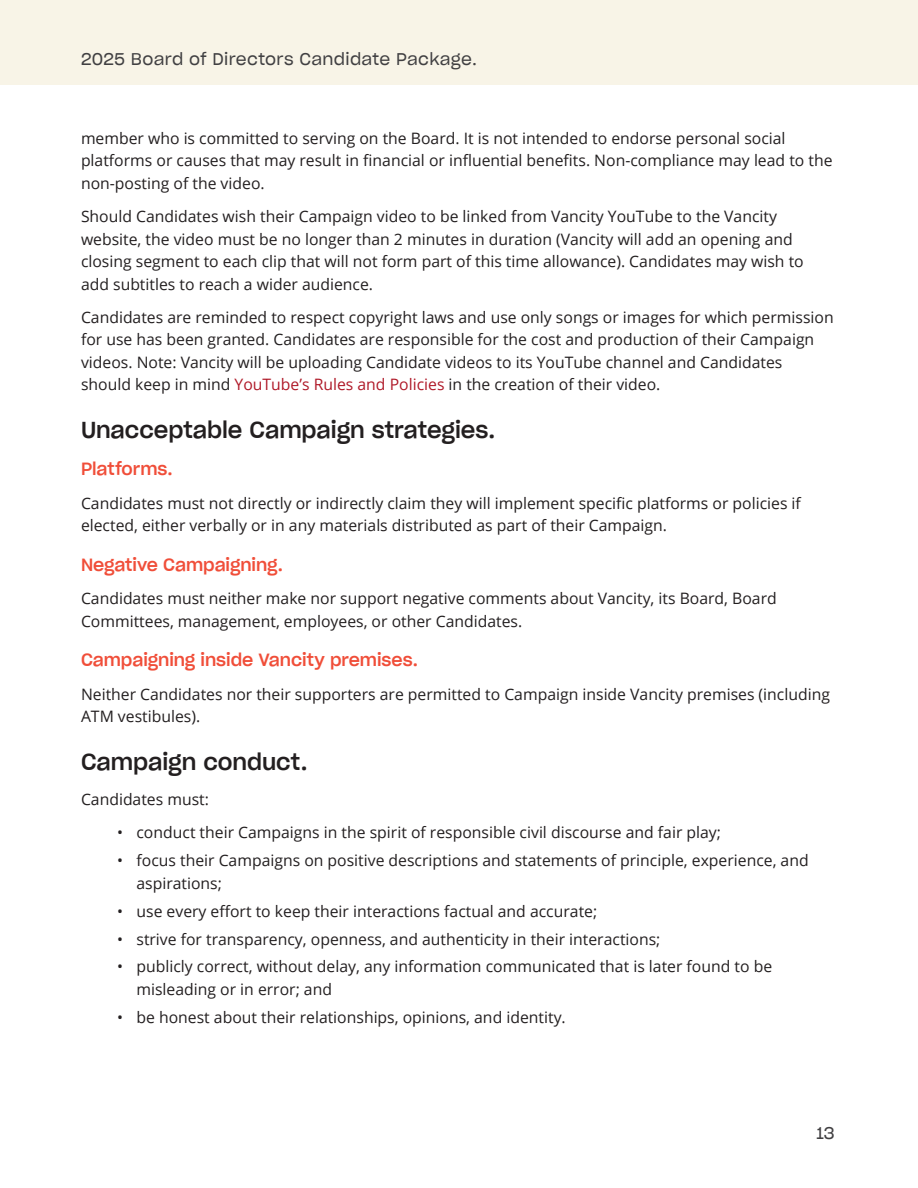
<style>
.page{position:relative;width:918px;height:1188px;background:#fff}
.page>*{position:absolute;margin:0;border:0;box-sizing:border-box;transform-origin:0 0}
.Sub-head{font:22.5px "Sharp Grotesk Medium 20";color:#231f20}
.Bold_Red_11_5pt{font:17.25px "Sharp Grotesk Medium 20";color:#f04e39}
.t1{font:16.5px "Sharp Grotesk Book 20";letter-spacing:.02em;color:#414042}
.Body{font:15.75px/22.5px "Open Sans";color:#231f20}
.Bullet_Points{font:15.75px/22.5px "Open Sans";color:#231f20}
.Bullet_Last{font:15.75px "Open Sans";color:#231f20}
.s1{color:#af1928}
</style>
<div class="page">
<div style="left:0;top:0;width:918px;height:85px;background:#f8f4e7"></div>
<p class="t1" style="left:81px;top:46px;width:398px">2025 Board of Directors Candidate Package.</p>
<p class="Body" style="left:81px;top:126px;width:753px">member who is committed to serving on the Board. It is not intended to endorse personal social platforms or causes that may result in financial or influential benefits. Non-compliance may lead to the non-posting of the video.</p>
<p class="Body" style="left:81px;top:205px;width:724px">Should Candidates wish their Campaign video to be linked from Vancity YouTube to the Vancity website, the video must be no longer than 2 minutes in duration (Vancity will add an opening and closing segment to each clip that will not form part of this time allowance). Candidates may wish to add subtitles to reach a wider audience.</p>
<p class="Body" style="left:81px;top:306px;width:754px">Candidates are reminded to respect copyright laws and use only songs or images for which permission for use has been granted. Candidates are responsible for the cost and production of their Campaign videos. Note: Vancity will be uploading Candidate videos to its YouTube channel and Candidates should keep in mind <span class="s1">YouTube’s Rules and Policies</span> in the creation of their video.</p>
<p class="Sub-head" style="left:81px;top:411px;width:416px">Unacceptable Campaign strategies.</p>
<p class="Bold_Red_11_5pt" style="left:81px;top:455px;width:93px">Platforms.</p>
<p class="Body" style="left:81px;top:491px;width:721px">Candidates must not directly or indirectly claim they will implement specific platforms or policies if elected, either verbally or in any materials distributed as part of their Campaign.</p>
<p class="Bold_Red_11_5pt" style="left:81px;top:550px;width:203px">Negative Campaigning.</p>
<p class="Body" style="left:81px;top:587px;width:697px">Candidates must neither make nor support negative comments about Vancity, its Board, Board<br>Committees, management, employees, or other Candidates.</p>
<p class="Bold_Red_11_5pt" style="left:81px;top:646px;width:339px">Campaigning inside Vancity premises.</p>
<p class="Body" style="left:81px;top:682px;width:751px">Neither Candidates nor their supporters are permitted to Campaign inside Vancity premises (including<br>ATM vestibules).</p>
<p class="Sub-head" style="left:81px;top:743px;width:228px">Campaign conduct.</p>
<p class="Body" style="left:81px;top:788px;width:130px">Candidates must:</p>
<p class="Bullet_Points" style="left:117px;top:821px;width:606px">• conduct their Campaigns in the spirit of responsible civil discourse and fair play;</p>
<p class="Bullet_Points" style="left:136px;top:849px;width:674px;text-indent:-20px">• focus their Campaigns on positive descriptions and statements of principle, experience, and aspirations;</p>
<p class="Bullet_Points" style="left:117px;top:899px;width:482px">• use every effort to keep their interactions factual and accurate;</p>
<p class="Bullet_Points" style="left:117px;top:927px;width:545px">• strive for transparency, openness, and authenticity in their interactions;</p>
<p class="Bullet_Points" style="left:136px;top:955px;width:637px;text-indent:-20px">• publicly correct, without delay, any information communicated that is later found to be misleading or in error; and</p>
<p class="Bullet_Last" style="left:117px;top:1006px;width:450px">• be honest about their relationships, opinions, and identity.</p>
<p class="t1" style="left:816px;top:1119px;width:20px">13</p>
</div>
